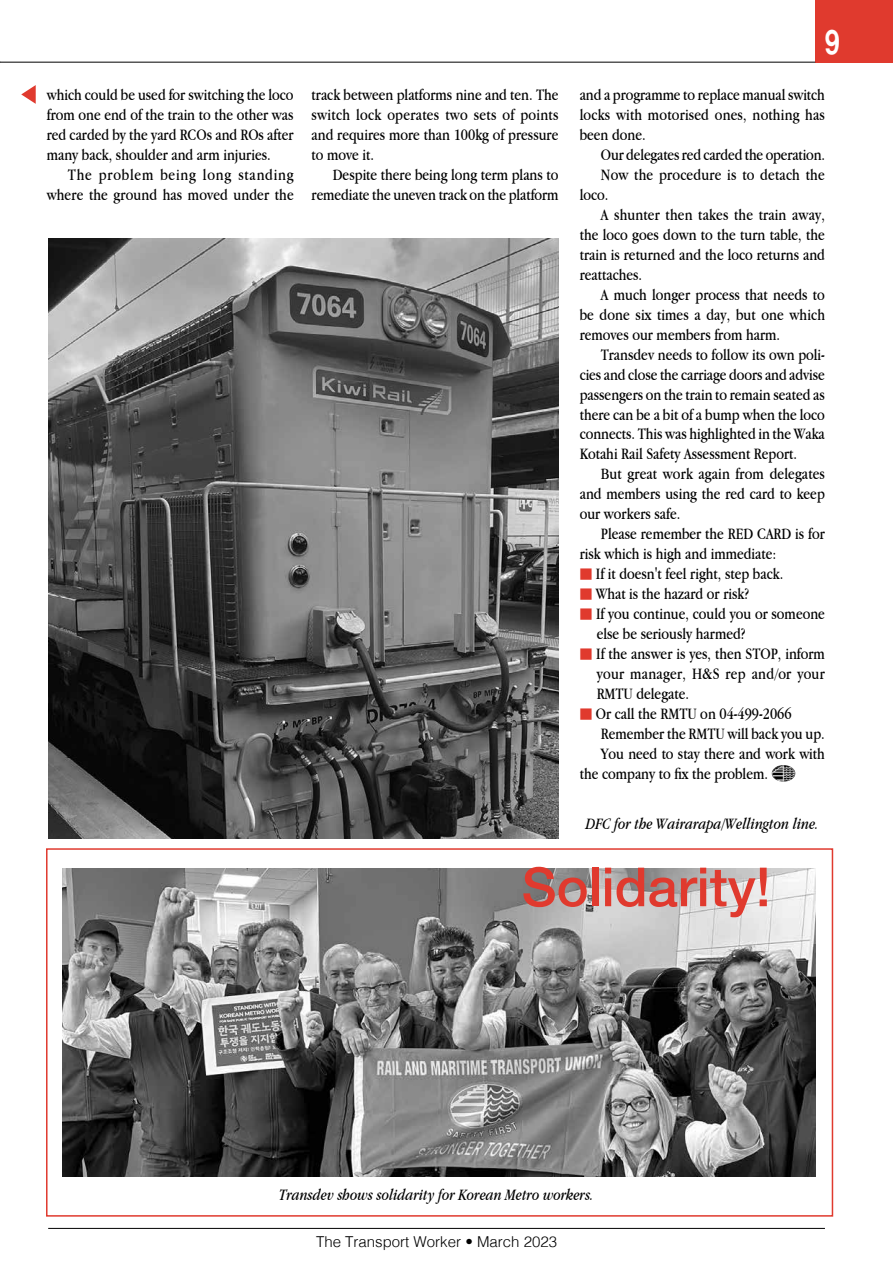
<style>
.page{position:relative;width:893px;height:1263px;background:#fff}
.page>*{position:absolute;margin:0;border:0;box-sizing:border-box;transform-origin:0 0}
.t1{font:500 54px "Helvetica Neue";color:#e03a2e}
.t2{font:700 condensed 33.75px "Helvetica";color:#fff}
.t3{font:16.5px/20px "Apple Garamond";color:#000;text-align:justify}
.t4{font:italic 16.5px "Apple Garamond";color:#000}
.t5{font:300 15px "Helvetica";color:#000}
.s1{color:#e03a2e}
</style>
<div class="page">
<div style="left:815px;top:0;width:78px;height:63px;background:#e03a2e"></div>
<hr style="left:48px;top:1228px;width:777px;height:1px;background:#000">
<hr style="left:0;top:62px;width:815px;height:1px;background:#000">
<div style="left:46px;top:848px;width:787px;height:368px;border:2px solid #e03a2e"></div>
<svg style="left:21px;top:85px;width:15px;height:19px"></svg>
<img style="left:48px;top:238px;width:510px;height:600px">
<img style="left:772px;top:765px;width:23px;height:17px">
<img style="left:62px;top:868px;width:754px;height:308px">
<p class="t3" style="left:47px;top:85px;width:248px">which could be used for switching the loco from one end of the train to the other was red carded by the yard RCOs and ROs after many back, shoulder and arm injuries.</p>
<p class="t3" style="left:47px;top:164px;width:248px;text-align:right">The problem being long standing where the ground has moved under the</p>
<p class="t3" style="left:312px;top:85px;width:248px">track between platforms nine and ten. The switch lock operates two sets of points and requires more than 100kg of pressure to move it.</p>
<p class="t3" style="left:312px;top:164px;width:248px;text-align:right">Despite there being long term plans to remediate the uneven track on the platform</p>
<h2 class="t2" style="left:825px;top:23px;width:17px">9</h2>
<p class="t3" style="left:580px;top:85px;width:247px">and a programme to replace manual switch locks with motorised ones, nothing has been done.</p>
<p class="t3" style="left:601px;top:145px;width:226px">Our delegates red carded the operation.</p>
<p class="t3" style="left:601px;top:164px;width:225px">Now the procedure is to detach the</p>
<p class="t3" style="left:580px;top:184px;width:30px">loco.</p>
<p class="t3" style="left:601px;top:204px;width:226px">A shunter then takes the train away,</p>
<p class="t3" style="left:580px;top:224px;width:247px">the loco goes down to the turn table, the</p>
<p class="t3" style="left:580px;top:244px;width:247px">train is returned and the loco returns and</p>
<p class="t3" style="left:580px;top:264px;width:64px">reattaches.</p>
<p class="t3" style="left:601px;top:284px;width:225px">A much longer process that needs to</p>
<p class="t3" style="left:580px;top:304px;width:247px">be done six times a day, but one which</p>
<p class="t3" style="left:580px;top:324px;width:202px">removes our members from harm.</p>
<p class="t3" style="left:601px;top:344px;width:225px">Transdev needs to follow its own poli-</p>
<p class="t3" style="left:580px;top:364px;width:247px">cies and close the carriage doors and advise</p>
<p class="t3" style="left:580px;top:384px;width:247px">passengers on the train to remain seated as</p>
<p class="t3" style="left:580px;top:404px;width:247px">there can be a bit of a bump when the loco</p>
<p class="t3" style="left:580px;top:424px;width:247px">connects. This was highlighted in the Waka</p>
<p class="t3" style="left:580px;top:444px;width:219px">Kotahi Rail Safety Assessment Report.</p>
<p class="t3" style="left:601px;top:464px;width:226px">But great work again from delegates</p>
<p class="t3" style="left:580px;top:484px;width:247px">and members using the red card to keep</p>
<p class="t3" style="left:580px;top:504px;width:102px">our workers safe.</p>
<p class="t3" style="left:601px;top:524px;width:225px">Please remember the RED CARD is for</p>
<p class="t3" style="left:580px;top:544px;width:198px">risk which is high and immediate:</p>
<p class="t3" style="left:580px;top:563px;width:205px"><span class="s1">■</span> If it doesn't feel right, step back.</p>
<p class="t3" style="left:580px;top:583px;width:171px"><span class="s1">■</span> What is the hazard or risk?</p>
<p class="t3" style="left:597px;top:603px;width:230px;text-indent:-17px"><span class="s1">■</span> If you continue, could you or someone else be seriously harmed?</p>
<p class="t3" style="left:597px;top:643px;width:230px;text-indent:-17px"><span class="s1">■</span> If the answer is yes, then STOP, inform your manager, H&amp;S rep and/or your RMTU delegate.</p>
<p class="t3" style="left:580px;top:703px;width:213px"><span class="s1">■</span> Or call the RMTU on 04-499-2066</p>
<p class="t3" style="left:601px;top:723px;width:225px">Remember the RMTU will back you up.</p>
<p class="t3" style="left:601px;top:743px;width:225px">You need to stay there and work with</p>
<p class="t3" style="left:580px;top:763px;width:190px">the company to fix the problem.</p>
<p class="t4" style="left:586px;top:814px;width:235px">DFC for the Wairarapa/Wellington line.</p>
<h1 class="t1" style="left:522px;top:843px;width:251px">Solidarity!</h1>
<p class="t4" style="left:279px;top:1185px;width:316px">Transdev shows solidarity for Korean Metro workers.</p>
<p class="t5" style="left:316px;top:1229px;width:242px">The Transport Worker • March 2023</p>
</div>
